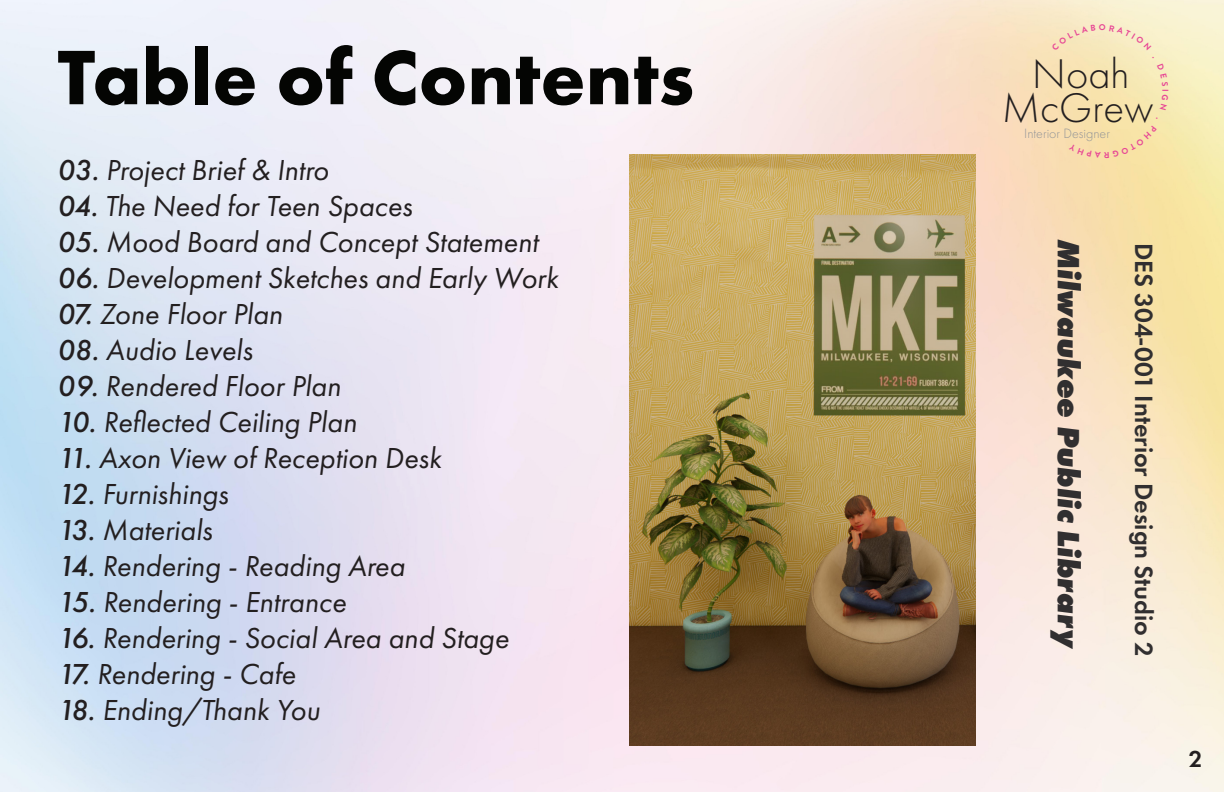
<style>
.page{position:relative;width:1224px;height:792px;background:#fff}
.page>*{position:absolute;margin:0;border:0;box-sizing:border-box;transform-origin:0 0}
.Headline_2_-_left_-_72{font:700 80px "Futura PT";color:#040503}
.Heading_1{font:300 43px "Futura PT";color:#231f20}
.Align_Left_60pt_Size{font:italic 800 32px "Futura PT";color:#312f30}
.t1{font:italic 30px "Futura PT";color:#231f20}
.Align_Center_20pt_Size{font:600 26px "Futura PT";color:#312f30}
.t2{font:600 24px "Futura PT";color:#231f20}
.Body_1{font:300 14px "Futura PT";color:#939598}
.t3{font:700 8.5px "Brandon Grotesque";color:#e74695}
.s1{font-weight:500}
</style>
<div class="page">
<img style="left:0;top:0;width:1224px;height:792px">
<img style="left:630px;top:154px;width:345px;height:592px">
<svg style="left:1052px;top:24px;width:99px;height:27px;background:#f7eac2"></svg>
<svg style="left:1152px;top:57px;width:16px;height:29px"></svg>
<svg style="left:1160px;top:95px;width:8px;height:15px"></svg>
<div style="left:1069px;top:125px;width:88px;height:33px;background:#f8e1a7"></div>
<p class="Headline_2_-_left_-_72" style="left:58px;top:26px;width:638px">Table of Contents</p>
<p class="t1" style="left:58px;top:153px;width:273px"><span class="s1">03.</span> Project Brief &amp; Intro</p>
<p class="t1" style="left:58px;top:189px;width:356px"><span class="s1">04.</span> The Need for Teen Spaces</p>
<p class="t1" style="left:58px;top:225px;width:482px"><span class="s1">05.</span> Mood Board and Concept Statement</p>
<p class="t1" style="left:58px;top:261px;width:502px"><span class="s1">06.</span> Development Sketches and Early Work</p>
<p class="t1" style="left:58px;top:297px;width:227px"><span class="s1">07.</span> Zone Floor Plan</p>
<p class="t1" style="left:58px;top:333px;width:197px"><span class="s1">08.</span> Audio Levels</p>
<p class="t1" style="left:58px;top:369px;width:285px"><span class="s1">09.</span> Rendered Floor Plan</p>
<p class="t1" style="left:58px;top:405px;width:301px"><span class="s1">10.</span> Reflected Ceiling Plan</p>
<p class="t1" style="left:58px;top:441px;width:385px"><span class="s1">11.</span> Axon View of Reception Desk</p>
<p class="t1" style="left:58px;top:477px;width:172px"><span class="s1">12.</span> Furnishings</p>
<p class="t1" style="left:58px;top:513px;width:156px"><span class="s1">13.</span> Materials</p>
<p class="t1" style="left:58px;top:549px;width:349px"><span class="s1">14.</span> Rendering - Reading Area</p>
<p class="t1" style="left:58px;top:585px;width:290px"><span class="s1">15.</span> Rendering - Entrance</p>
<p class="t1" style="left:58px;top:621px;width:453px"><span class="s1">16.</span> Rendering - Social Area and Stage</p>
<p class="t1" style="left:58px;top:657px;width:240px"><span class="s1">17.</span> Rendering - Cafe</p>
<p class="t1" style="left:58px;top:693px;width:264px"><span class="s1">18.</span> Ending/Thank You</p>
<p class="Heading_1" style="left:1032px;top:49px;width:99px">Noah</p>
<p class="Heading_1" style="left:1002px;top:83px;width:153px">McGrew</p>
<p class="Body_1" style="left:1024px;top:125px;width:87px">Interior Designer</p>
<p class="t3" style="left:1171px;top:89px;width:4px;rotate:90deg">I</p>
<p class="Align_Left_60pt_Size" style="left:1089px;top:239px;width:412px;rotate:90deg">Milwaukee Public Library</p>
<p class="Align_Center_20pt_Size" style="left:1160px;top:243px;width:415px;rotate:90deg">DES 304-001 Interior Design Studio 2</p>
<p class="t2" style="left:1189px;top:744px;width:15px">2</p>
</div>
